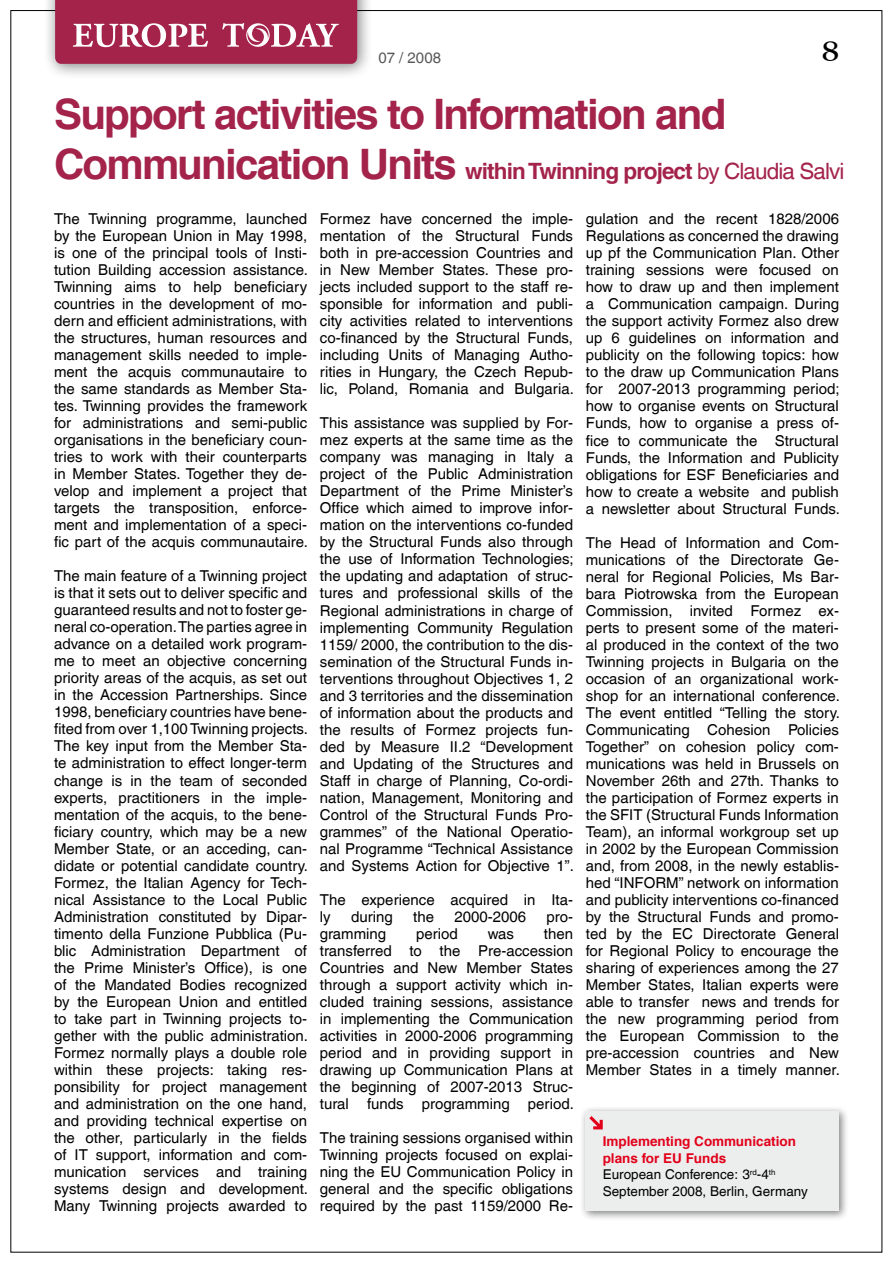
<style>
.page{position:relative;width:893px;height:1263px;background:#fff}
.page>*{position:absolute;margin:0;border:0;box-sizing:border-box;transform-origin:0 0}
.t1{font:700 42px "Helvetica LT Com";letter-spacing:-.04em;color:#a4234b}
.t2{font:31.5px "Garamond";color:#000}
.t3{font:700 22.5px "Helvetica LT Com";letter-spacing:-.04em;color:#a4234b}
.t4{font:15px/17px "Helvetica LT Com";color:#000;text-align:justify}
.t5{font:15px "Helvetica LT Com";color:#58585a}
.t6{font:13.5px/16.5px "Helvetica LT Com";color:#000}
.s1{font-size:42px}
.s2{font-weight:400}
.s3{font-weight:700;color:#e2001a}
</style>
<div class="page">
<div style="left:42px;top:0;width:347px;height:93px;background:#000;opacity:.5"></div>
<svg style="left:55px;top:0;width:302px;height:64px;background:#ae3d60"></svg>
<div style="left:580px;top:1105px;width:278px;height:123px;background:#000;opacity:.5"></div>
<div style="left:586px;top:1111px;width:253px;height:100px;background:#eceded"></div>
<svg style="left:589px;top:1116px;width:14px;height:13px"></svg>
<p class="t5" style="left:378px;top:49px;width:64px">07 / 2008</p>
<h2 class="t2" style="left:822px;top:32px;width:18px">8</h2>
<h1 class="t1" style="left:54px;top:88px;width:674px">Support activities to Information and</h1>
<h3 class="t3" style="left:54px;top:158px;width:792px"><span class="s1">Communication Units</span> within Twinning project <span class="s2">by Claudia Salvi</span></h3>
<p class="t4" style="left:54px;top:210px;width:256px">The Twinning programme, launched by the European Union in May 1998, is one of the principal tools of Insti&shy;tution Building accession assistance.<br>Twinning aims to help beneficiary countries in the development of mo&shy;dern and efficient administrations, with the structures, human resources and management skills needed to imple&shy;ment the acquis communautaire to the same standards as Member Sta&shy;tes. Twinning provides the framework for administrations and semi-public organisations in the beneficiary coun&shy;tries to work with their counterparts in Member States. Together they de&shy;velop and implement a project that targets the transposition, enforce&shy;ment and implementation of a speci&shy;fic part of the acquis communautaire.</p>
<p class="t4" style="left:54px;top:568px;width:256px">The main feature of a Twinning project is that it sets out to deliver specific and guaranteed results and not to foster ge&shy;neral co-operation. The parties agree in advance on a detailed work program&shy;me to meet an objective concerning priority areas of the acquis, as set out in the Accession Partnerships. Since 1998, beneficiary countries have bene&shy;fited from over 1,100 Twinning projects.<br>The key input from the Member Sta&shy;te administration to effect longer-term change is in the team of seconded experts, practitioners in the imple&shy;mentation of the acquis, to the bene&shy;ficiary country, which may be a new Member State, or an acceding, can&shy;didate or potential candidate country.<br>Formez, the Italian Agency for Tech&shy;nical Assistance to the Local Public Administration constituted by Dipar&shy;timento della Funzione Pubblica (Pu&shy;blic Administration Department of the Prime Minister’s Office), is one of the Mandated Bodies recognized by the European Union and entitled to take part in Twinning projects to&shy;gether with the public administration.<br>Formez normally plays a double role within these projects: taking res&shy;ponsibility for project management and administration on the one hand, and providing technical expertise on the other, particularly in the fields of IT support, information and com&shy;munication services and training systems design and development.<br>Many Twinning projects awarded to</p>
<p class="t4" style="left:586px;top:211px;width:256px">gulation and the recent 1828/2006<br>Regulations as concerned the drawing up pf the Communication Plan. Other training sessions were focused on how to draw up and then implement a Communication campaign. During the support activity Formez also drew up 6 guidelines on information and publicity on the following topics: how to the draw up Communication Plans for 2007-2013 programming period; how to organise events on Structural Funds, how to organise a press of&shy;fice to communicate the Structural Funds, the Information and Publicity obligations for ESF Beneficiaries and how to create a website and publish a newsletter about Structural Funds.</p>
<p class="t4" style="left:586px;top:534px;width:256px">The Head of Information and Com&shy;munications of the Directorate Ge&shy;neral for Regional Policies, Ms Bar&shy;bara Piotrowska from the European Commission, invited Formez ex&shy;perts to present some of the materi&shy;al produced in the context of the two Twinning projects in Bulgaria on the occasion of an organizational work&shy;shop for an international conference.<br>The event entitled “Telling the story.<br>Communicating Cohesion Policies Together” on cohesion policy com&shy;munications was held in Brussels on November 26th and 27th. Thanks to the participation of Formez experts in the SFIT (Structural Funds Information Team), an informal workgroup set up in 2002 by the European Commission and, from 2008, in the newly establis&shy;hed “INFORM” network on information and publicity interventions co-financed by the Structural Funds and promo&shy;ted by the EC Directorate General for Regional Policy to encourage the sharing of experiences among the 27<br>Member States, Italian experts were able to transfer news and trends for the new programming period from the European Commission to the pre-accession countries and New Member States in a timely manner.</p>
<p class="t4" style="left:320px;top:210px;width:256px">Formez have concerned the imple&shy;mentation of the Structural Funds both in pre-accession Countries and in New Member States. These pro&shy;jects included support to the staff re&shy;sponsible for information and publi&shy;city activities related to interventions co-financed by the Structural Funds, including Units of Managing Autho&shy;rities in Hungary, the Czech Repub&shy;lic, Poland, Romania and Bulgaria.</p>
<p class="t4" style="left:320px;top:415px;width:255px">This assistance was supplied by For&shy;mez experts at the same time as the company was managing in Italy a project of the Public Administration Department of the Prime Minister’s Office which aimed to improve infor&shy;mation on the interventions co-funded by the Structural Funds also through the use of Information Technologies; the updating and adaptation of struc&shy;tures and professional skills of the Regional administrations in charge of implementing Community Regulation 1159/ 2000, the contribution to the dis&shy;semination of the Structural Funds in&shy;terventions throughout Objectives 1, 2 and 3 territories and the dissemination of information about the products and the results of Formez projects fun&shy;ded by Measure II.2 “Development and Updating of the Structures and Staff in charge of Planning, Co-ordi&shy;nation, Management, Monitoring and Control of the Structural Funds Pro&shy;grammes” of the National Operatio&shy;nal Programme “Technical Assistance and Systems Action for Objective 1”.</p>
<p class="t4" style="left:320px;top:891px;width:255px">The experience acquired in Ita&shy;ly</p>
<p class="t4" style="left:351px;top:908px;width:43px">during</p>
<p class="t4" style="left:413px;top:908px;width:22px">the</p>
<p class="t4" style="left:454px;top:908px;width:73px">2000-2006</p>
<p class="t4" style="left:546px;top:908px;width:28px">pro-</p>
<p class="t4" style="left:320px;top:925px;width:68px">gramming</p>
<p class="t4" style="left:416px;top:925px;width:43px">period</p>
<p class="t4" style="left:488px;top:925px;width:28px">was</p>
<p class="t4" style="left:320px;top:925px;width:256px;text-indent:224px">then transferred to the Pre-accession Countries and New Member States through a support activity which in&shy;cluded training sessions, assistance in implementing the Communication activities in 2000-2006 programming period and in providing support in drawing up Communication Plans at the beginning of 2007-2013 Struc&shy;tural funds programming period.</p>
<p class="t4" style="left:320px;top:1129px;width:255px">The training sessions organised within Twinning projects focused on explai&shy;ning the EU Communication Policy in general and the specific obligations required by the past 1159/2000 Re-</p>
<p class="t6" style="left:603px;top:1133px;width:207px"><span class="s3">Implementing Communication plans for EU Funds<br></span>European Conference: 3<sup>rd</sup>-4<sup>th<br></sup>September 2008, Berlin, Germany</p>
</div>
